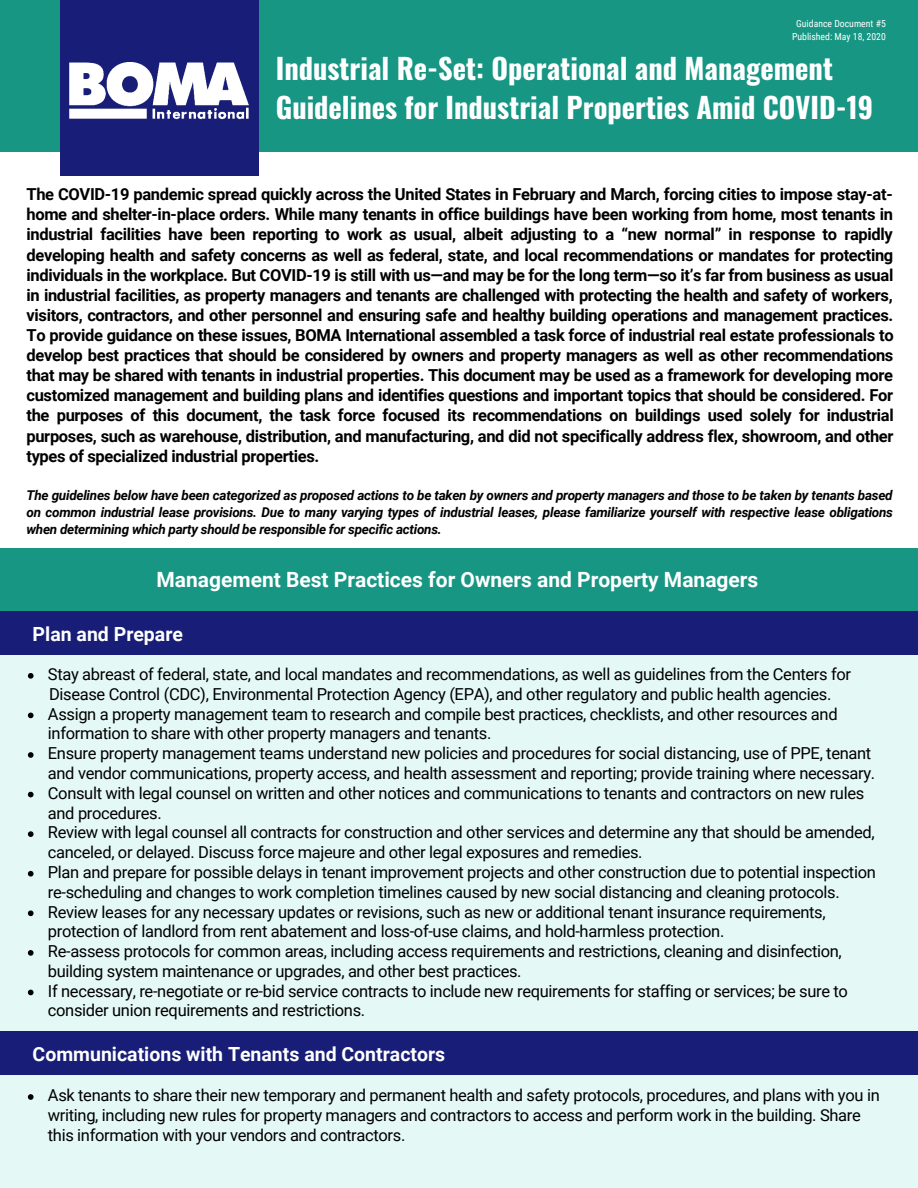
<style>
.page{position:relative;width:918px;height:1188px;background:#fff}
.page>*{position:absolute;margin:0;border:0;box-sizing:border-box;transform-origin:0 0}
.t1{font:700 28.5px/39.2px "Oswald";color:#fff}
.t2{font:700 21px "Roboto";color:#fff}
.t3{font:700 19.5px "Roboto";color:#fff}
.t4{font:16.5px/19.8px "Roboto";letter-spacing:-.02em;color:#000}
.t5{font:700 16.5px/20.1px "Roboto";letter-spacing:-.02em;color:#000;text-align:justify}
.t6{font:italic 700 13.5px/17px "Roboto";letter-spacing:-.02em;color:#000;text-align:justify}
.t7{font:9.75px/13.5px "Roboto Condensed";color:#fff;text-align:center}
</style>
<div class="page">
<div style="left:0;top:0;width:918px;height:152px;background:#169683"></div>
<div style="left:0;top:624px;width:918px;height:564px;background:#e4f8f5"></div>
<div style="left:61px;top:0;width:198px;height:175px;background:#181e77"></div>
<img style="left:69px;top:63px;width:180px;height:57px">
<div style="left:0;top:548px;width:918px;height:63px;background:#169683"></div>
<svg style="left:28px;top:673px;width:6px;height:6px"></svg>
<svg style="left:28px;top:713px;width:6px;height:5px"></svg>
<svg style="left:28px;top:752px;width:6px;height:6px"></svg>
<svg style="left:28px;top:792px;width:6px;height:5px"></svg>
<svg style="left:28px;top:831px;width:6px;height:6px"></svg>
<svg style="left:28px;top:871px;width:6px;height:6px"></svg>
<svg style="left:28px;top:910px;width:6px;height:6px"></svg>
<svg style="left:28px;top:950px;width:6px;height:6px"></svg>
<svg style="left:28px;top:990px;width:6px;height:5px"></svg>
<div style="left:0;top:611px;width:918px;height:44px;background:#181e77"></div>
<div style="left:0;top:1031px;width:918px;height:44px;background:#181e77"></div>
<svg style="left:28px;top:1094px;width:6px;height:6px"></svg>
<p class="t7" style="left:792px;top:16px;width:95px">Guidance Document #5<br>Published: May 18, 2020</p>
<h1 class="t1" style="left:276px;top:48px;width:599px">Industrial Re-Set: Operational and Management<br>Guidelines for Industrial Properties Amid COVID-19</h1>
<p class="t5" style="left:26px;top:185px;width:869px">The COVID-19 pandemic spread quickly across the United States in February and March, forcing cities to impose stay-at&shy;home and shelter-in-place orders. While many tenants in office buildings have been working from home, most tenants in industrial facilities have been reporting to work as usual, albeit adjusting to a “new normal” in response to rapidly developing health and safety concerns as well as federal, state, and local recommendations or mandates for protecting individuals in the workplace. But COVID-19 is still with us—and may be for the long term—so it’s far from business as usual in industrial facilities, as property managers and tenants are challenged with protecting the health and safety of workers, visitors, contractors, and other personnel and ensuring safe and healthy building operations and management practices.<br>To provide guidance on these issues, BOMA International assembled a task force of industrial real estate professionals to develop best practices that should be considered by owners and property managers as well as other recommendations that may be shared with tenants in industrial properties. This document may be used as a framework for developing more customized management and building plans and identifies questions and important topics that should be considered. For the purposes of this document, the task force focused its recommendations on buildings used solely for industrial purposes, such as warehouse, distribution, and manufacturing, and did not specifically address flex, showroom, and other types of specialized industrial properties.</p>
<p class="t6" style="left:26px;top:487px;width:868px">The guidelines below have been categorized as proposed actions to be taken by owners and property managers and those to be taken by tenants based on common industrial lease provisions. Due to many varying types of industrial leases, please familiarize yourself with respective lease obligations when determining which party should be responsible for specific actions.</p>
<p class="t2" style="left:157px;top:567px;width:603px">Management Best Practices for Owners and Property Managers</p>
<p class="t3" style="left:33px;top:623px;width:152px">Plan and Prepare</p>
<p class="t4" style="left:48px;top:665px;width:805px">Stay abreast of federal, state, and local mandates and recommendations, as well as guidelines from the Centers for</p>
<p class="t4" style="left:48px;top:704px;width:829px">Assign a property management team to research and compile best practices, checklists, and other resources and information to share with other property managers and tenants.<br>Ensure property management teams understand new policies and procedures for social distancing, use of PPE, tenant and vendor communications, property access, and health assessment and reporting; provide training where necessary.<br>Consult with legal counsel on written and other notices and communications to tenants and contractors on new rules and procedures.<br>Review with legal counsel all contracts for construction and other services and determine any that should be amended, canceled, or delayed. Discuss force majeure and other legal exposures and remedies.<br>Plan and prepare for possible delays in tenant improvement projects and other construction due to potential inspection re-scheduling and changes to work completion timelines caused by new social distancing and cleaning protocols.<br>Review leases for any necessary updates or revisions, such as new or additional tenant insurance requirements, protection of landlord from rent abatement and loss-of-use claims, and hold-harmless protection.<br>Re-assess protocols for common areas, including access requirements and restrictions, cleaning and disinfection, building system maintenance or upgrades, and other best practices.<br>If necessary, re-negotiate or re-bid service contracts to include new requirements for staffing or services; be sure to consider union requirements and restrictions.</p>
<p class="t4" style="left:49px;top:684px;width:784px">Disease Control (CDC), Environmental Protection Agency (EPA), and other regulatory and public health agencies.</p>
<p class="t3" style="left:33px;top:1043px;width:414px">Communications with Tenants and Contractors</p>
<p class="t4" style="left:48px;top:1086px;width:833px">Ask tenants to share their new temporary and permanent health and safety protocols, procedures, and plans with you in writing, including new rules for property managers and contractors to access and perform work in the building. Share this information with your vendors and contractors.</p>
</div>
